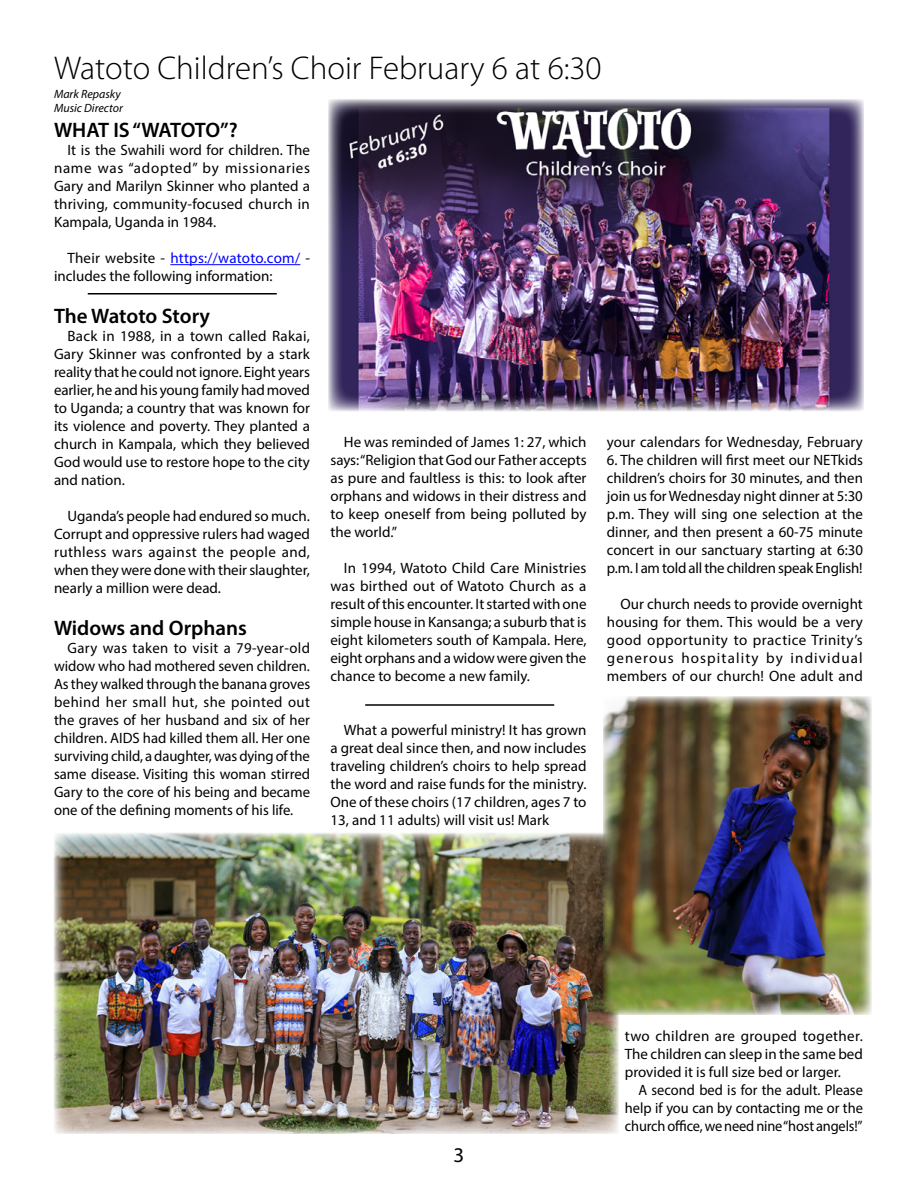
<style>
.page{position:relative;width:918px;height:1188px;background:#fff}
.page>*{position:absolute;margin:0;border:0;box-sizing:border-box;transform-origin:0 0}
.t1{font:300 33px "Myriad Pro";color:#000}
.t2{font:600 21px "Myriad Pro";color:#000}
.t3{font:600 21px "Myriad Pro";letter-spacing:-.03em;color:#000}
.t4{font:21px "Myriad Pro";color:#000}
.t5{font:15px/18px "Myriad Pro";color:#000;text-align:justify}
.t6{font:15px/18px "Myriad Pro";color:#000;text-align:justify;scale:.96 1}
.t7{font:italic 12px/13.5px "Myriad Pro";color:#000}
.s1{color:#00f}
</style>
<div class="page">
<hr style="left:170px;top:264px;width:130px;height:1px;background:#00f">
<img style="left:54px;top:833px;width:564px;height:301px">
<hr style="left:365px;top:704px;width:189px;height:2px;background:#000">
<hr style="left:88px;top:293px;width:189px;height:2px;background:#000">
<img style="left:328px;top:99px;width:536px;height:312px">
<img style="left:604px;top:696px;width:267px;height:319px">
<h1 class="t1" style="left:54px;top:50px;width:549px">Watoto Children’s Choir February 6 at 6:30</h1>
<p class="t7" style="left:54px;top:87px;width:70px">Mark Repasky<br>Music Director</p>
<h2 class="t3" style="left:54px;top:117px;width:185px">WHAT IS “WATOTO”?</h2>
<p class="t5" style="left:54px;top:141px;width:258px;text-indent:14px">It is the Swahili word for children. The name was “adopted” by missionaries Gary and Marilyn Skinner who planted a thriving, community-focused church in Kampala, Uganda in 1984.</p>
<p class="t5" style="left:54px;top:249px;width:257px;text-indent:14px">Their website - <span class="s1">https://watoto.com/</span> - includes the following information:</p>
<h2 class="t2" style="left:54px;top:303px;width:158px">The Watoto Story</h2>
<p class="t5" style="left:54px;top:327px;width:258px;text-indent:14px">Back in 1988, in a town called Rakai, Gary Skinner was confronted by a stark reality that he could not ignore. Eight years earlier, he and his young family had moved to Uganda; a country that was known for its violence and poverty. They planted a church in Kampala, which they believed God would use to restore hope to the city and nation.</p>
<p class="t5" style="left:54px;top:507px;width:258px;text-indent:14px">Uganda’s people had endured so much.<br>Corrupt and oppressive rulers had waged ruthless wars against the people and, when they were done with their slaughter, nearly a million were dead.</p>
<h2 class="t2" style="left:54px;top:615px;width:194px">Widows and Orphans</h2>
<p class="t5" style="left:54px;top:639px;width:258px;text-indent:13px">Gary was taken to visit a 79-year-old widow who had mothered seven children.<br>As they walked through the banana groves behind her small hut, she pointed out the graves of her husband and six of her children. AIDS had killed them all. Her one surviving child, a daughter, was dying of the same disease. Visiting this woman stirred Gary to the core of his being and became one of the defining moments of his life.</p>
<p class="t5" style="left:330px;top:433px;width:258px;text-indent:14px">He was reminded of James 1: 27, which says: “Religion that God our Father accepts as pure and faultless is this: to look after orphans and widows in their distress and to keep oneself from being polluted by the world.”</p>
<p class="t5" style="left:330px;top:559px;width:258px;text-indent:14px">In 1994, Watoto Child Care Ministries was birthed out of Watoto Church as a result of this encounter. It started with one simple house in Kansanga; a suburb that is eight kilometers south of Kampala. Here, eight orphans and a widow were given the chance to become a new family.</p>
<p class="t5" style="left:330px;top:721px;width:258px;text-indent:14px">What a powerful ministry! It has grown a great deal since then, and now includes traveling children’s choirs to help spread the word and raise funds for the ministry.<br>One of these choirs (17 children, ages 7 to 13, and 11 adults) will visit us! Mark</p>
<p class="t5" style="left:607px;top:433px;width:258px">your calendars for Wednesday, February</p>
<p class="t5" style="left:607px;top:451px;width:258px">6. The children will first meet our NETkids children’s choirs for 30 minutes, and then join us for Wednesday night dinner at 5:30 p.m. They will sing one selection at the dinner, and then present a 60-75 minute concert in our sanctuary starting at 6:30 p.m. I am told all the children speak English!</p>
<p class="t5" style="left:607px;top:595px;width:258px;text-indent:14px">Our church needs to provide overnight housing for them. This would be a very good opportunity to practice Trinity’s generous hospitality by individual members of our church! One adult and</p>
<h2 class="t4" style="left:454px;top:1142px;width:12px">3</h2>
<p class="t5" style="left:625px;top:1027px;width:240px">two children are grouped together.<br>The children can sleep in the same bed provided it is full size bed or larger.</p>
<p class="t6" style="left:625px;top:1081px;width:249px;text-indent:13px">A second bed is for the adult. Please help if you can by contacting me or the church office, we need nine “host angels!”</p>
</div>
